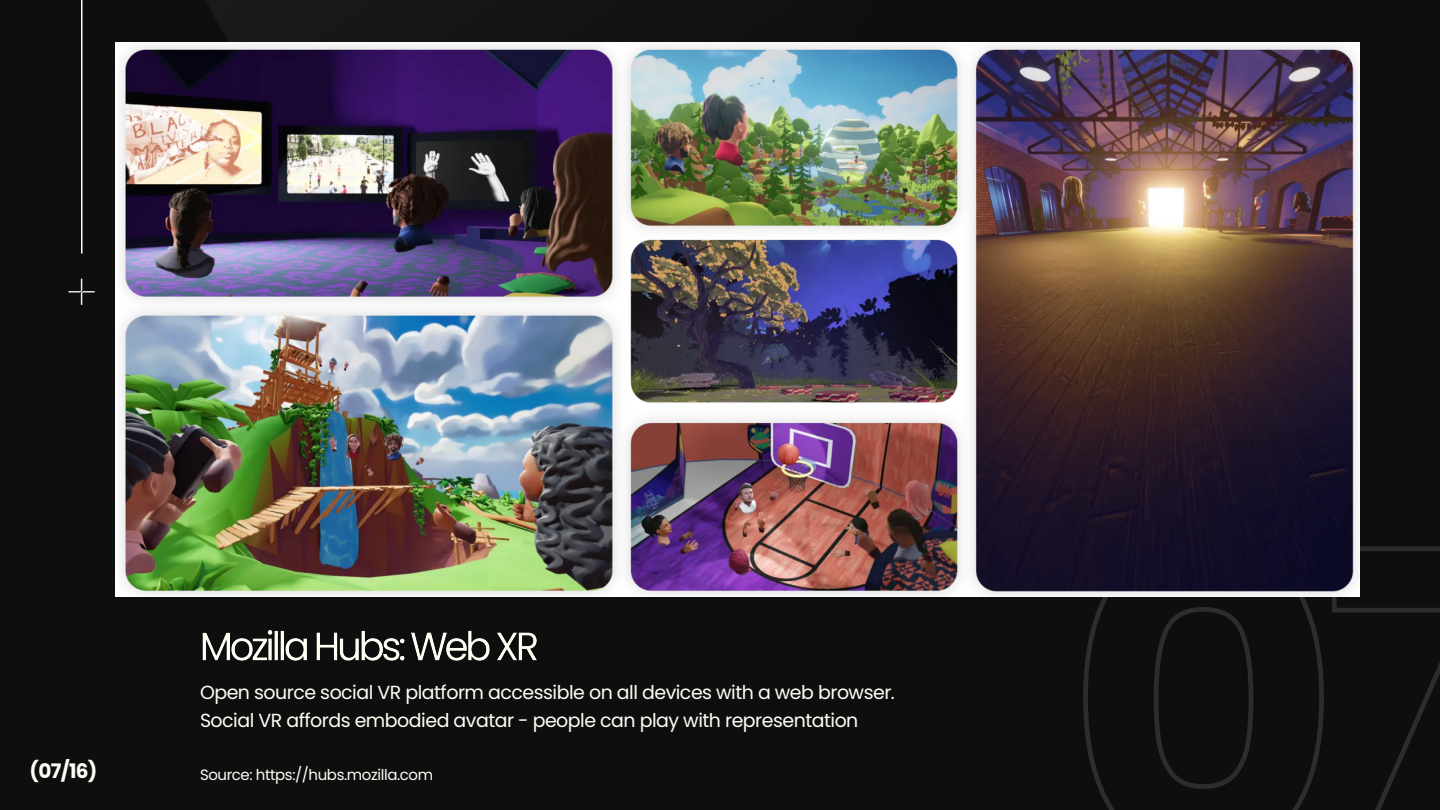
<style>
.page{position:relative;width:1440px;height:810px;background:#0e0e0e}
.page>*{position:absolute;margin:0;border:0;box-sizing:border-box;transform-origin:0 0}
.t1{font:700 20px "Poppins";color:#fffef4}
.t2{font:19px "Poppins";letter-spacing:-.025em;color:#fffef4}
.t3{font:15px "Poppins";letter-spacing:-.025em;color:#fffef4}
</style>
<div class="page">
<svg style="left:68px;top:0;width:246px;height:356px"></svg>
<img style="left:202px;top:630px;width:335px;height:31px">
<svg style="left:1083px;top:537px;width:357px;height:273px"></svg>
<img style="left:116px;top:42px;width:1243px;height:555px">
<p class="t1" style="left:30px;top:757px;width:69px">(07/16)</p>
<p class="t2" style="left:200px;top:679px;width:696px">Open source social VR platform accessible on all devices with a web browser.</p>
<p class="t2" style="left:200px;top:707px;width:660px">Social VR affords embodied avatar - people can play with representation</p>
<p class="t3" style="left:200px;top:764px;width:235px">Source: https://hubs.mozilla.com</p>
</div>
